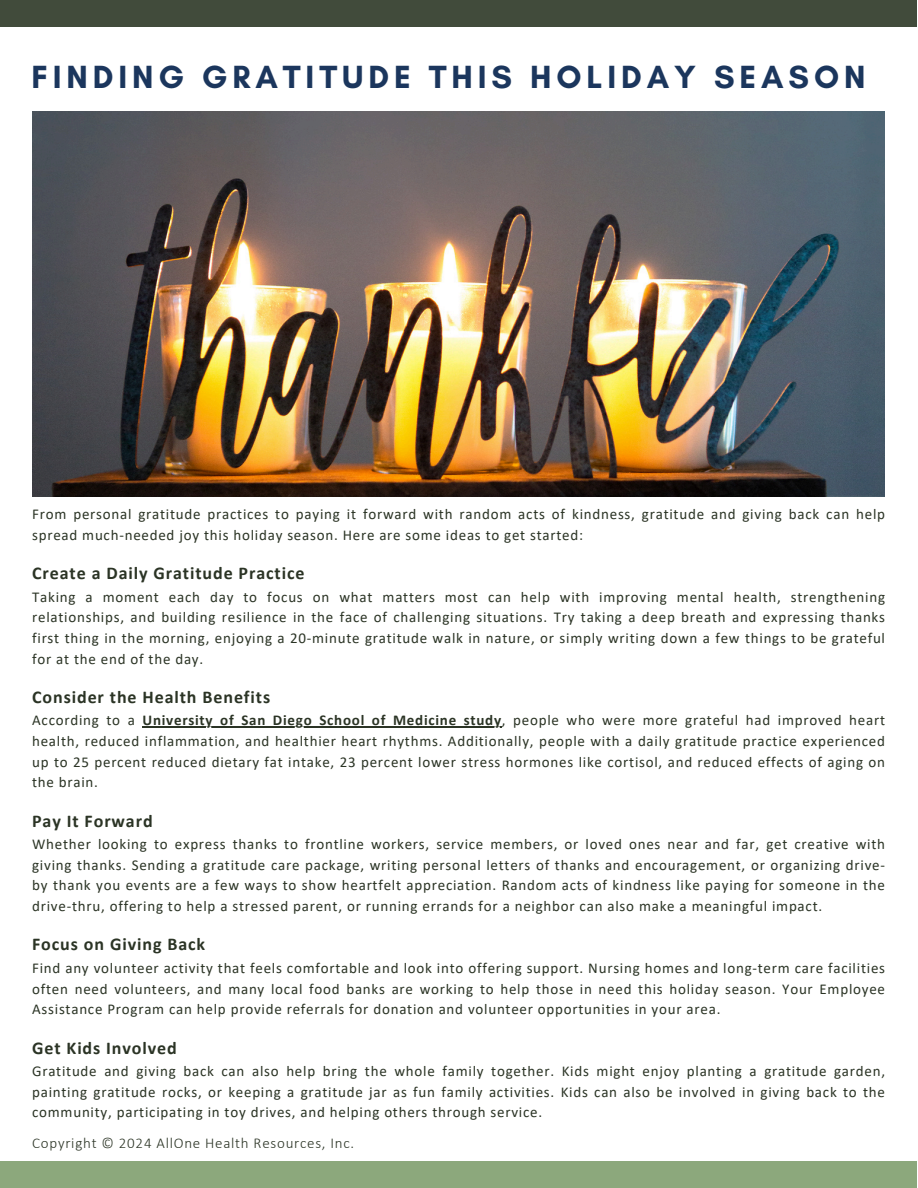
<style>
.page{position:relative;width:918px;height:1188px;background:#fff}
.page>*{position:absolute;margin:0;border:0;box-sizing:border-box;transform-origin:0 0}
.t1{font:700 32.7px "Glacial Indifference";letter-spacing:.15em;color:#1b365d}
.t2{font:700 18px "Calibri";letter-spacing:.05em;color:#2b3425}
.t3{font:15px/20.5px "Calibri";letter-spacing:.05em;color:#2b3425;text-align:justify}
.t4{font:300 15px "Calibri";letter-spacing:.05em;color:#2b3425}
.s1{font-weight:700}
</style>
<div class="page">
<div style="left:0;top:0;width:917px;height:27px;background:#414b3b"></div>
<div style="left:0;top:1162px;width:916px;height:26px;background:#8ca87c"></div>
<img style="left:32px;top:112px;width:853px;height:384px">
<hr style="left:142px;top:727px;width:360px;height:1px;background:#2b3425">
<p class="t1" style="left:31px;top:57px;width:836px">FINDING GRATITUDE THIS HOLIDAY SEASON</p>
<p class="t3" style="left:32px;top:505px;width:854px">From personal gratitude practices to paying it forward with random acts of kindness, gratitude and giving back can help spread much-needed joy this holiday season. Here are some ideas to get started:</p>
<h1 class="t2" style="left:32px;top:566px;width:274px">Create a Daily Gratitude Practice</h1>
<p class="t3" style="left:32px;top:588px;width:854px">Taking a moment each day to focus on what matters most can help with improving mental health, strengthening relationships, and building resilience in the face of challenging situations. Try taking a deep breath and expressing thanks first thing in the morning, enjoying a 20-minute gratitude walk in nature, or simply writing down a few things to be grateful for at the end of the day.</p>
<p class="t2" style="left:32px;top:689px;width:240px">Consider the Health Benefits</p>
<p class="t3" style="left:32px;top:711px;width:104px">According to a</p>
<p class="t3" style="left:32px;top:711px;width:854px;text-indent:110px"><span class="s1">University of San Diego School of Medicine study</span>, people who were more grateful had improved heart health, reduced inflammation, and healthier heart rhythms. Additionally, people with a daily gratitude practice experienced up to 25 percent reduced dietary fat intake, 23 percent lower stress hormones like cortisol, and reduced effects of aging on the brain.</p>
<p class="t2" style="left:32px;top:813px;width:122px">Pay It Forward</p>
<p class="t3" style="left:32px;top:835px;width:854px">Whether looking to express thanks to frontline workers, service members, or loved ones near and far, get creative with giving thanks. Sending a gratitude care package, writing personal letters of thanks and encouragement, or organizing drive&shy;by thank you events are a few ways to show heartfelt appreciation. Random acts of kindness like paying for someone in the drive-thru, offering to help a stressed parent, or running errands for a neighbor can also make a meaningful impact.</p>
<p class="t2" style="left:32px;top:937px;width:175px">Focus on Giving Back</p>
<p class="t3" style="left:32px;top:959px;width:854px">Find any volunteer activity that feels comfortable and look into offering support. Nursing homes and long-term care facilities often need volunteers, and many local food banks are working to help those in need this holiday season. Your Employee Assistance Program can help provide referrals for donation and volunteer opportunities in your area.</p>
<p class="t2" style="left:32px;top:1040px;width:146px">Get Kids Involved</p>
<p class="t3" style="left:32px;top:1062px;width:854px">Gratitude and giving back can also help bring the whole family together. Kids might enjoy planting a gratitude garden, painting gratitude rocks, or keeping a gratitude jar as fun family activities. Kids can also be involved in giving back to the community, participating in toy drives, and helping others through service.</p>
<p class="t4" style="left:32px;top:1137px;width:324px">Copyright © 2024 AllOne Health Resources, Inc.</p>
</div>
